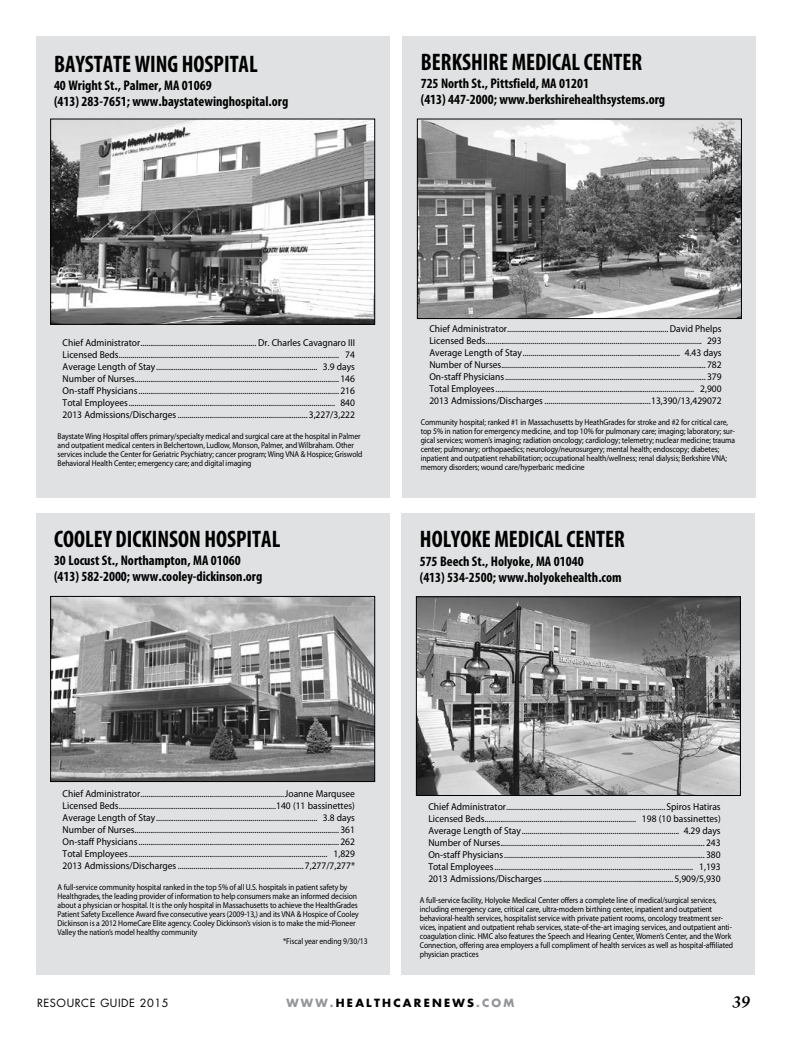
<style>
.page{position:relative;width:792px;height:1044px;background:#fff}
.page>*{position:absolute;margin:0;border:0;box-sizing:border-box;transform-origin:0 0}
.t1{font:700 condensed 24px "Myriad Pro";color:#000;scale:.95 1}
.t2{font:italic 600 18px "Arno Pro";color:#000}
.t3{font:700 condensed 14px/16px "Myriad Pro";color:#000}
.t4{font:700 11px "Futura";letter-spacing:.2em;color:#000}
.t5{font:11px "Futura";letter-spacing:.05em;color:#000}
.t6{font:10px/12px "Myriad Pro";color:#000;text-align:justify;scale:.95 1}
.t7{font:8.5px/9px "Myriad Pro";letter-spacing:-.01em;color:#000;scale:.9 1}
.s1{color:#939598}
</style>
<div class="page">
<div style="left:403px;top:36px;width:353px;height:461px;background:#e0e1e2"></div>
<img style="left:419px;top:121px;width:321px;height:196px">
<div style="left:417px;top:119px;width:325px;height:200px;border:1px solid #000"></div>
<div style="left:36px;top:513px;width:353px;height:461px;background:#e0e1e2"></div>
<img style="left:52px;top:598px;width:321px;height:182px">
<div style="left:50px;top:596px;width:325px;height:186px;border:1px solid #000"></div>
<div style="left:36px;top:36px;width:353px;height:461px;background:#e0e1e2"></div>
<img style="left:52px;top:121px;width:321px;height:202px">
<div style="left:50px;top:119px;width:325px;height:206px;border:1px solid #000"></div>
<div style="left:402px;top:514px;width:353px;height:461px;background:#e0e1e2"></div>
<img style="left:418px;top:598px;width:321px;height:196px">
<div style="left:416px;top:596px;width:325px;height:200px;border:1px solid #000"></div>
<h1 class="t1" style="left:54px;top:49px;width:216px">BAYSTATE WING HOSPITAL</h1>
<h3 class="t3" style="left:54px;top:77px;width:236px">40 Wright St., Palmer, MA 01069<br>(413) 283-7651; www.baystatewinghospital.org</h3>
<h1 class="t1" style="left:421px;top:47px;width:234px">BERKSHIRE MEDICAL CENTER</h1>
<h3 class="t3" style="left:421px;top:75px;width:246px">725 North St., Pittsfield, MA 01201<br>(413) 447-2000; www.berkshirehealthsystems.org</h3>
<p class="t6" style="left:63px;top:337px;width:309px">Chief Administrator........................................................... Dr. Charles Cavagnaro III Licensed Beds................................................................................................................ 74<br>Average Length of Stay.................................................................................. 3.9 days Number of Nurses........................................................................................................ 146<br>On-staff Physicians...................................................................................................... 216<br>Total Employees......................................................................................................... 840<br>2013 Admissions/Discharges ..................................................................3,227/3,222</p>
<p class="t7" style="left:58px;top:432px;width:340px">Baystate Wing Hospital offers primary/specialty medical and surgical care at the hospital in Palmer and outpatient medical centers in Belchertown, Ludlow, Monson, Palmer, and Wilbraham. Other services include the Center for Geriatric Psychiatry; cancer program; Wing VNA &amp; Hospice; Griswold Behavioral Health Center; emergency care; and digital imaging</p>
<h1 class="t1" style="left:54px;top:524px;width:240px">COOLEY DICKINSON HOSPITAL</h1>
<h3 class="t3" style="left:54px;top:552px;width:210px">30 Locust St., Northampton, MA 01060 (413) 582-2000; www.cooley-dickinson.org</h3>
<p class="t6" style="left:429px;top:322px;width:309px">Chief Administrator..................................................................................David Phelps Licensed Beds.............................................................................................................. 293<br>Average Length of Stay................................................................................ 4.43 days Number of Nurses........................................................................................................ 782<br>On-staff Physicians...................................................................................................... 379<br>Total Employees..................................................................................................... 2,900<br>2013 Admissions/Discharges ......................................................13,390/13,429072</p>
<p class="t7" style="left:421px;top:418px;width:351px">Community hospital; ranked #1 in Massachusetts by HeathGrades for stroke and #2 for critical care, top 5% in nation for emergency medicine, and top 10% for pulmonary care; imaging; laboratory; sur&shy;gical services; women’s imaging; radiation oncology; cardiology; telemetry; nuclear medicine; trauma center; pulmonary; orthopaedics; neurology/neurosurgery; mental health; endoscopy; diabetes; inpatient and outpatient rehabilitation; occupational health/wellness; renal dialysis; Berkshire VNA; memory disorders; wound care/hyperbaric medicine</p>
<h1 class="t1" style="left:420px;top:524px;width:217px">HOLYOKE MEDICAL CENTER</h1>
<h3 class="t3" style="left:420px;top:553px;width:203px">575 Beech St., Holyoke, MA 01040<br>(413) 534-2500; www.holyokehealth.com</h3>
<p class="t6" style="left:63px;top:788px;width:309px">Chief Administrator.........................................................................Joanne Marqusee Licensed Beds................................................................................140 (11 bassinettes)<br>Average Length of Stay.................................................................................. 3.8 days Number of Nurses........................................................................................................ 361<br>On-staff Physicians...................................................................................................... 262<br>Total Employees..................................................................................................... 1,829<br>2013 Admissions/Discharges ................................................................7,277/7,277*</p>
<p class="t7" style="left:58px;top:883px;width:324px">A full-service community hospital ranked in the top 5% of all U.S. hospitals in patient safety by</p>
<p class="t7" style="left:58px;top:892px;width:334px">Healthgrades, the leading provider of information to help consumers make an informed decision</p>
<p class="t7" style="left:58px;top:901px;width:335px">about a physician or hospital. It is the only hospital in Massachusetts to achieve the HealthGrades</p>
<p class="t7" style="left:58px;top:910px;width:336px">Patient Safety Excellence Award five consecutive years (2009-13,) and its VNA &amp; Hospice of Cooley</p>
<p class="t7" style="left:58px;top:919px;width:333px">Dickinson is a 2012 HomeCare Elite agency. Cooley Dickinson’s vision is to make the mid-Pioneer</p>
<p class="t7" style="left:58px;top:928px;width:157px">Valley the nation’s model healthy community</p>
<p class="t7" style="left:283px;top:937px;width:95px">*Fiscal year ending 9/30/13</p>
<p class="t6" style="left:428px;top:800px;width:309px">Chief Administrator.................................................................................Spiros Hatiras Licensed Beds............................................................................. 198 (10 bassinettes)<br>Average Length of Stay................................................................................ 4.29 days Number of Nurses........................................................................................................ 243<br>On-staff Physicians...................................................................................................... 380<br>Total Employees..................................................................................................... 1,193<br>2013 Admissions/Discharges ..................................................................5,909/5,930</p>
<p class="t7" style="left:420px;top:895px;width:350px">A full-service facility, Holyoke Medical Center offers a complete line of medical/surgical services, including emergency care, critical care, ultra-modern birthing center, inpatient and outpatient behavioral-health services, hospitalist service with private patient rooms, oncology treatment ser&shy;vices, inpatient and outpatient rehab services, state-of-the-art imaging services, and outpatient anti&shy;coagulation clinic. HMC also features the Speech and Hearing Center, Women’s Center, and the Work Connection, offering area employers a full compliment of health services as well as hospital-affiliated physician practices</p>
<p class="t5" style="left:37px;top:995px;width:133px">RESOURCE GUIDE 2015</p>
<p class="t4" style="left:286px;top:995px;width:230px"><span class="s1">WWW.</span>HEALTHCARENEWS<span class="s1">.COM</span></p>
<h2 class="t2" style="left:732px;top:991px;width:19px">39</h2>
</div>
